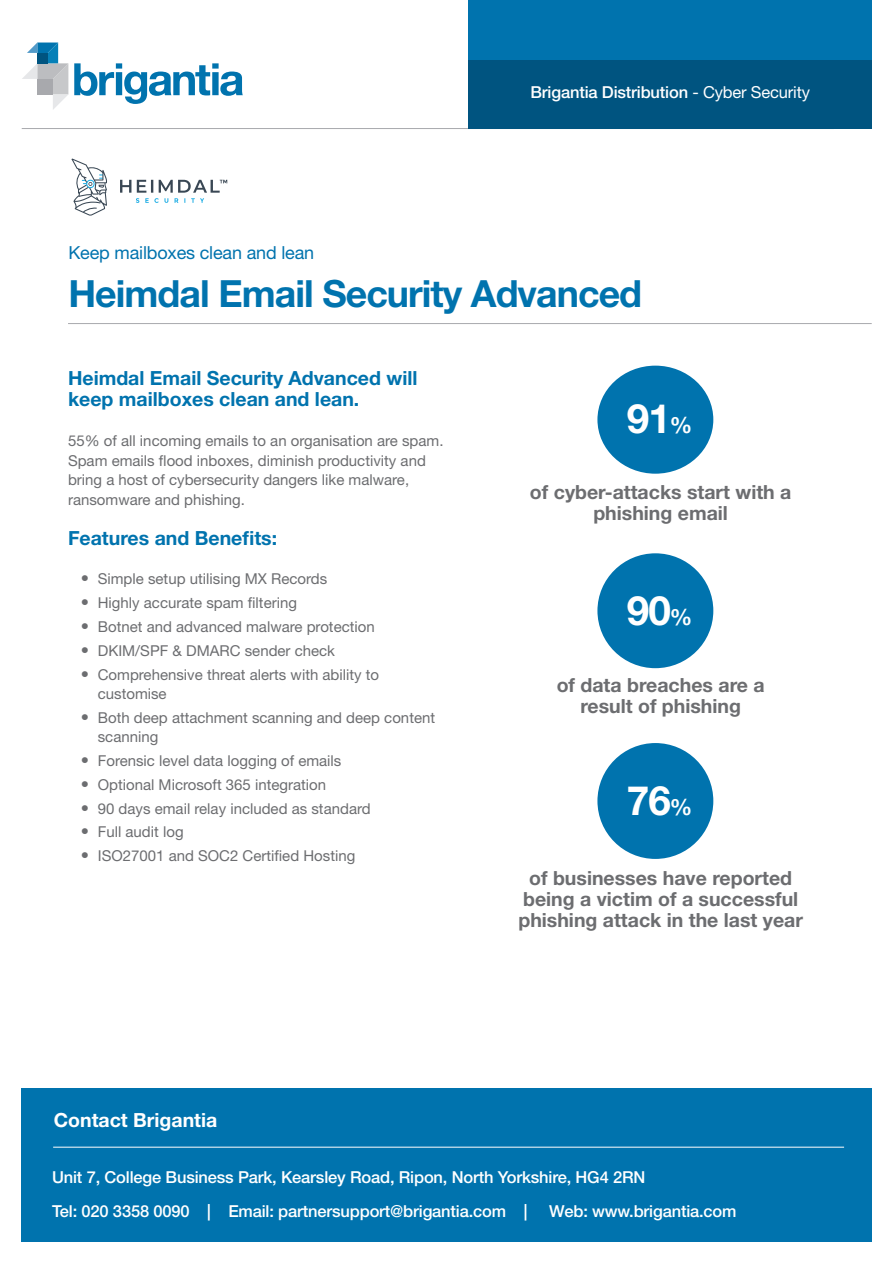
<style>
.page{position:relative;width:893px;height:1263px;background:#fff}
.page>*{position:absolute;margin:0;border:0;box-sizing:border-box;transform-origin:0 0}
.t1{font:700 40.5px "Helvetica Neue LT Std";color:#fff}
.t2{font:700 37.5px "Helvetica Neue LT Std";letter-spacing:-.025em;color:#0073ae}
.t3{font:700 19.5px/21px "Helvetica Neue LT Std";color:#6c6d70;text-align:center}
.t4{font:700 19.5px/21px "Helvetica Neue LT Std";color:#0073ae}
.t5{font:700 19.5px "Helvetica Neue LT Std";color:#fff}
.t6{font:18px "Helvetica Neue LT Std";letter-spacing:-.01em;color:#0073ae}
.t7{font:500 16.5px/34.5px "Helvetica Neue LT Std";letter-spacing:-.01em;color:#fff}
.t8{font:15px/19.5px "Helvetica Neue LT Std";color:#6c6d70}
.s1{font-weight:400}
.s2{font-size:16.5px}
.s3{font-size:22.5px}
</style>
<div class="page">
<hr style="left:22px;top:128px;width:812px;height:1px;background:#a8a9ad">
<div style="left:468px;top:0;width:404px;height:61px;background:#0073ae"></div>
<div style="left:468px;top:61px;width:404px;height:68px;background:#005480"></div>
<svg style="left:22px;top:43px;width:46px;height:67px"></svg>
<svg style="left:74px;top:63px;width:169px;height:41px"></svg>
<div style="left:21px;top:1089px;width:851px;height:153px;background:#0073ae"></div>
<hr style="left:53px;top:1147px;width:791px;height:1px;background:#fff">
<svg style="left:120px;top:180px;width:107px;height:23px"></svg>
<svg style="left:71px;top:158px;width:36px;height:58px"></svg>
<hr style="left:68px;top:323px;width:804px;height:1px;background:#a8a9ad">
<div style="left:597px;top:366px;width:116px;height:108px;background:#0073ae;border-radius:50%"></div>
<div style="left:597px;top:553px;width:116px;height:115px;background:#0073ae;border-radius:50%"></div>
<div style="left:597px;top:743px;width:116px;height:116px;background:#0073ae;border-radius:50%"></div>
<p class="t6" style="left:68px;top:242px;width:247px">Keep mailboxes clean and lean</p>
<p class="t7" style="left:530px;top:75px;width:281px">Brigantia Distribution <span class="s1">- Cyber Security</span></p>
<h2 class="t2" style="left:68px;top:271px;width:575px">Heimdal Email Security Advanced</h2>
<h3 class="t4" style="left:68px;top:367px;width:351px">Heimdal Email Security Advanced will keep mailboxes clean and lean.</h3>
<p class="t8" style="left:68px;top:431px;width:377px">55% of all incoming emails to an organisation are spam.<br>Spam emails flood inboxes, diminish productivity and bring a host of cybersecurity dangers like malware, ransomware and phishing.</p>
<h3 class="t4" style="left:68px;top:528px;width:211px">Features and Benefits:</h3>
<p class="t8" style="left:81px;top:569px;width:248px"><span class="s2">•</span> Simple setup utilising MX Records</p>
<p class="t8" style="left:81px;top:593px;width:218px"><span class="s2">•</span> Highly accurate spam filtering</p>
<p class="t8" style="left:81px;top:617px;width:296px"><span class="s2">•</span> Botnet and advanced malware protection</p>
<p class="t8" style="left:81px;top:640px;width:256px"><span class="s2">•</span> DKIM/SPF &amp; DMARC sender check</p>
<p class="t8" style="left:98px;top:664px;width:283px;text-indent:-17px"><span class="s2">•</span> Comprehensive threat alerts with ability to customise</p>
<p class="t8" style="left:98px;top:707px;width:339px;text-indent:-17px"><span class="s2">•</span> Both deep attachment scanning and deep content scanning</p>
<p class="t8" style="left:81px;top:751px;width:262px"><span class="s2">•</span> Forensic level data logging of emails</p>
<p class="t8" style="left:81px;top:774px;width:247px"><span class="s2">•</span> Optional Microsoft 365 integration</p>
<p class="t8" style="left:81px;top:798px;width:291px"><span class="s2">•</span> 90 days email relay included as standard</p>
<p class="t8" style="left:81px;top:822px;width:104px"><span class="s2">•</span> Full audit log</p>
<p class="t8" style="left:81px;top:846px;width:276px"><span class="s2">•</span> ISO27001 and SOC2 Certified Hosting</p>
<h1 class="t1" style="left:627px;top:394px;width:67px">91<span class="s3">%</span></h1>
<h3 class="t3" style="left:530px;top:481px;width:263px">of cyber-attacks start with a phishing email</h3>
<h1 class="t1" style="left:627px;top:585px;width:67px">90<span class="s3">%</span></h1>
<h3 class="t3" style="left:557px;top:674px;width:210px">of data breaches are a result of phishing</h3>
<h1 class="t1" style="left:627px;top:775px;width:67px">76<span class="s3">%</span></h1>
<h3 class="t3" style="left:518px;top:867px;width:286px">of businesses have reported being a victim of a successful phishing attack in the last year</h3>
<h3 class="t5" style="left:54px;top:1108px;width:165px">Contact Brigantia</h3>
<p class="t7" style="left:52px;top:1159px;width:595px">Unit 7, College Business Park, Kearsley Road, Ripon, North Yorkshire, HG4 2RN<br>Tel: 020 3358 0090 | Email: partnersupport@brigantia.com |</p>
<p class="t7" style="left:549px;top:1194px;width:189px">Web: www.brigantia.com</p>
</div>
